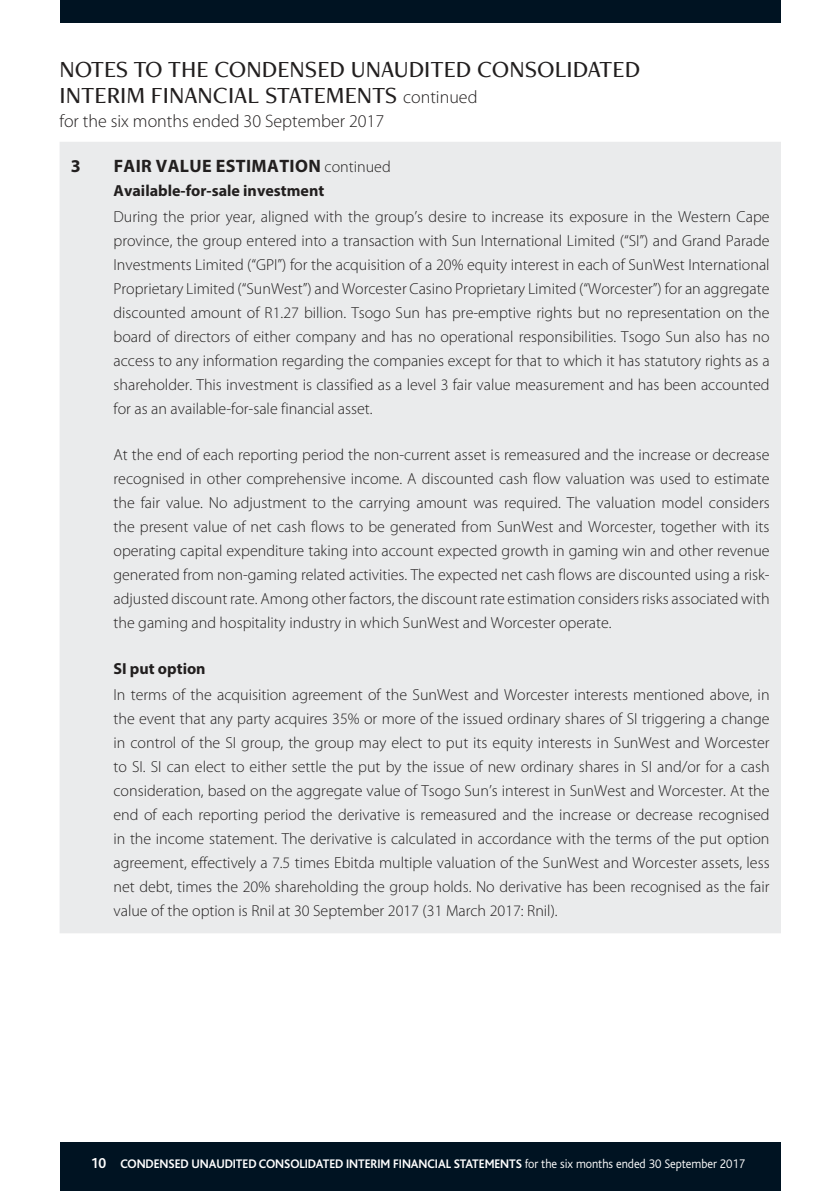
<style>
.page{position:relative;width:840px;height:1191px;background:#fff}
.page>*{position:absolute;margin:0;border:0;box-sizing:border-box;transform-origin:0 0}
.t1{font:500 24px/26px "Freight Neo Pro";color:#221f1f}
.t2{font:300 18px "Myriad Pro";color:#221f1f}
.t3{font:700 18px "Myriad Pro";letter-spacing:.02em;color:#221f1f}
.t4{font:300 16px/24px "Myriad Pro";color:#221f1f;text-align:justify}
.t5{font:700 16px "Myriad Pro";color:#221f1f}
.t6{font:700 13px "Bliss";letter-spacing:-.005em;color:#fff;scale:.95 1}
.s1{font-family:"Myriad Pro";font-weight:300;font-size:18px}
.s2{font-weight:300;font-size:16px}
.s3{font-size:15px}
.s4{font-weight:300}
</style>
<div class="page">
<div style="left:60px;top:0;width:720px;height:23px;background:#001322"></div>
<div style="left:60px;top:1142px;width:720px;height:49px;background:#001322"></div>
<div style="left:60px;top:142px;width:720px;height:791px;background:#eaebec"></div>
<h1 class="t1" style="left:60px;top:58px;width:581px">NOTES TO THE CONDENSED UNAUDITED CONSOLIDATED<br>INTERIM FINANCIAL STATEMENTS <span class="s1">continued</span></h1>
<p class="t2" style="left:60px;top:113px;width:326px">for the six months ended 30 September 2017</p>
<p class="t3" style="left:71px;top:159px;width:11px">3</p>
<p class="t3" style="left:114px;top:159px;width:278px">FAIR VALUE ESTIMATION <span class="s2">continued</span></p>
<p class="t5" style="left:113px;top:184px;width:212px">Available-for-sale investment</p>
<p class="t4" style="left:113px;top:206px;width:657px">During the prior year, aligned with the group’s desire to increase its exposure in the Western Cape province, the group entered into a transaction with Sun International Limited (“SI”) and Grand Parade Investments Limited (“GPI”) for the acquisition of a 20% equity interest in each of SunWest International Proprietary Limited (“SunWest”) and Worcester Casino Proprietary Limited (“Worcester”) for an aggregate discounted amount of R1.27 billion. Tsogo Sun has pre-emptive rights but no representation on the board of directors of either company and has no operational responsibilities. Tsogo Sun also has no access to any information regarding the companies except for that to which it has statutory rights as a shareholder. This investment is classified as a level 3 fair value measurement and has been accounted for as an available-for-sale financial asset.</p>
<p class="t4" style="left:113px;top:444px;width:657px">At the end of each reporting period the non-current asset is remeasured and the increase or decrease recognised in other comprehensive income. A discounted cash flow valuation was used to estimate the fair value. No adjustment to the carrying amount was required. The valuation model considers the present value of net cash flows to be generated from SunWest and Worcester, together with its operating capital expenditure taking into account expected growth in gaming win and other revenue generated from non-gaming related activities. The expected net cash flows are discounted using a risk&shy;adjusted discount rate. Among other factors, the discount rate estimation considers risks associated with the gaming and hospitality industry in which SunWest and Worcester operate.</p>
<p class="t5" style="left:113px;top:662px;width:94px">SI put option</p>
<p class="t4" style="left:113px;top:684px;width:657px">In terms of the acquisition agreement of the SunWest and Worcester interests mentioned above, in the event that any party acquires 35% or more of the issued ordinary shares of SI triggering a change in control of the SI group, the group may elect to put its equity interests in SunWest and Worcester to SI. SI can elect to either settle the put by the issue of new ordinary shares in SI and/or for a cash consideration, based on the aggregate value of Tsogo Sun’s interest in SunWest and Worcester. At the end of each reporting period the derivative is remeasured and the increase or decrease recognised in the income statement. The derivative is calculated in accordance with the terms of the put option agreement, effectively a 7.5 times Ebitda multiple valuation of the SunWest and Worcester assets, less net debt, times the 20% shareholding the group holds. No derivative has been recognised as the fair value of the option is Rnil at 30 September 2017 (31 March 2017: Rnil).</p>
<p class="t6" style="left:91px;top:1156px;width:689px"><span class="s3">10</span> CONDENSED UNAUDITED CONSOLIDATED INTERIM FINANCIAL STATEMENTS <span class="s4">for the six months ended 30 September 2017</span></p>
</div>
